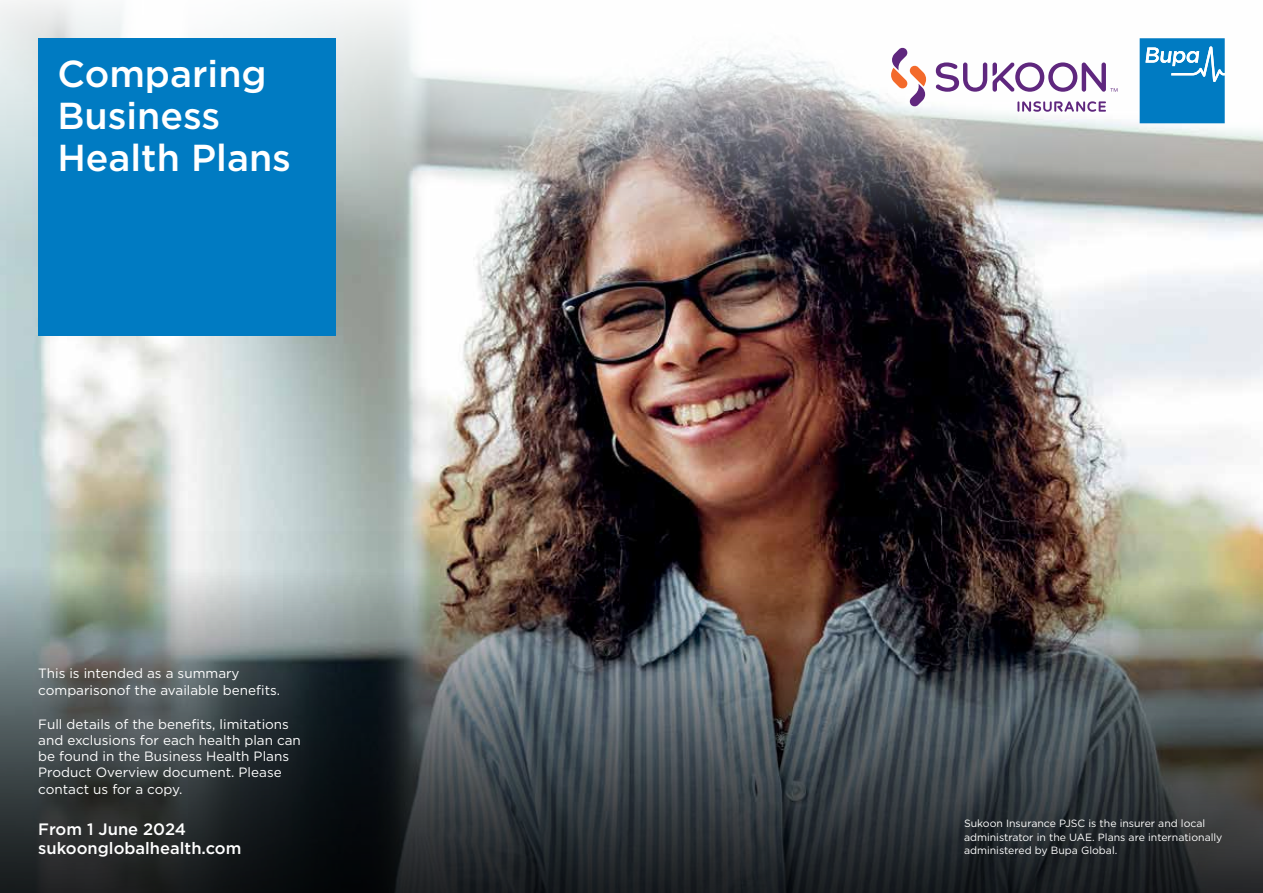
<style>
.page{position:relative;width:1263px;height:893px;background:#fff}
.page>*{position:absolute;margin:0;border:0;box-sizing:border-box;transform-origin:0 0}
.t1{font:500 37.5px/42px "Gotham";color:#fff}
.t2{font:500 16.5px/19.5px "Gotham";color:#fff}
.t3{font:13.5px/16.2px "Gotham";color:#fff}
.t4{font:10.5px/13.5px "Gotham";color:#fff}
</style>
<div class="page">
<img style="left:0;top:293px;width:1263px;height:238px">
<img style="left:0;top:531px;width:1263px;height:362px">
<svg style="left:0;top:0;width:1263px;height:293px"></svg>
<div style="left:38px;top:38px;width:298px;height:298px;background:#007bc2"></div>
<svg style="left:1140px;top:38px;width:85px;height:85px;background:#1a88c8"></svg>
<svg style="left:1017px;top:101px;width:89px;height:11px"></svg>
<svg style="left:891px;top:47px;width:35px;height:60px"></svg>
<svg style="left:935px;top:62px;width:182px;height:30px"></svg>
<h1 class="t1" style="left:57px;top:53px;width:235px">Comparing<br>Business<br>Health Plans</h1>
<p class="t3" style="left:38px;top:665px;width:243px">This is intended as a summary comparisonof the available benefits.</p>
<p class="t3" style="left:38px;top:716px;width:264px">Full details of the benefits, limitations and exclusions for each health plan can be found in the Business Health Plans Product Overview document. Please contact us for a copy.</p>
<p class="t2" style="left:38px;top:819px;width:205px">From 1 June 2024 sukoonglobalhealth.com</p>
<p class="t4" style="left:964px;top:817px;width:260px">Sukoon Insurance PJSC is the insurer and local administrator in the UAE. Plans are internationally administered by Bupa Global.</p>
</div>
